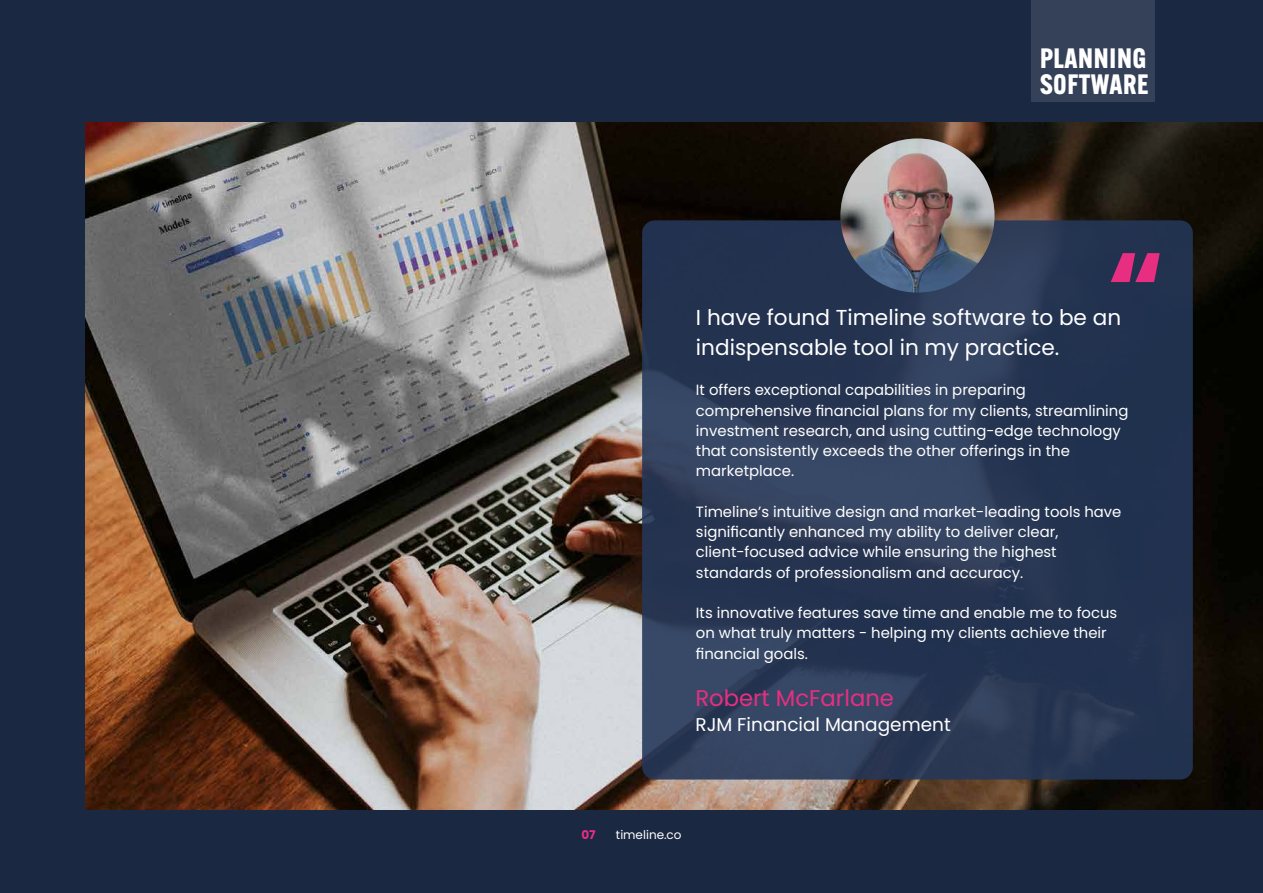
<style>
.page{position:relative;width:1263px;height:893px;background:#1b2842}
.page>*{position:absolute;margin:0;border:0;box-sizing:border-box;transform-origin:0 0}
.t1{font:700 108px "Poppins";color:#e82e81}
.t2{font:700 27.45px/25.7px "Alternate Gothic ATF";letter-spacing:.02em;color:#fff}
.t3{font:22.65px "Poppins";color:#e82e81}
.t4{font:21.6px/29.7px "Poppins";color:#fff}
.t5{font:18.45px "Poppins";color:#fff}
.t6{font:14.85px/20.2px "Poppins";color:#fff}
.t7{font:12px "Poppins";color:#fff}
.t8{font:700 12px "Poppins";color:#e82e81}
</style>
<div class="page">
<img style="left:85px;top:122px;width:1178px;height:687px">
<svg style="left:642px;top:220px;width:551px;height:559px;fill:#243350"></svg>
<img style="left:840px;top:138px;width:154px;height:155px;border-radius:77px">
<div style="left:1032px;top:0;width:123px;height:102px;background:#354158"></div>
<h2 class="t2" style="left:1040px;top:46px;width:110px">PLANNING<br>SOFTWARE</h2>
<h1 class="t1" style="left:1106px;top:228px;width:60px">“</h1>
<h3 class="t4" style="left:696px;top:303px;width:427px">I have found Timeline software to be an indispensable tool in my practice.</h3>
<p class="t6" style="left:696px;top:380px;width:434px">It offers exceptional capabilities in preparing comprehensive financial plans for my clients, streamlining investment research, and using cutting-edge technology that consistently exceeds the other offerings in the marketplace.</p>
<p class="t6" style="left:696px;top:501px;width:427px">Timeline’s intuitive design and market-leading tools have significantly enhanced my ability to deliver clear, client-focused advice while ensuring the highest standards of professionalism and accuracy.</p>
<p class="t6" style="left:696px;top:603px;width:423px">Its innovative features save time and enable me to focus on what truly matters - helping my clients achieve their financial goals.</p>
<h3 class="t3" style="left:695px;top:685px;width:200px">Robert McFarlane</h3>
<p class="t5" style="left:695px;top:714px;width:257px">RJM Financial Management</p>
<p class="t8" style="left:581px;top:828px;width:16px">07</p>
<p class="t7" style="left:616px;top:828px;width:67px">timeline.co</p>
</div>
